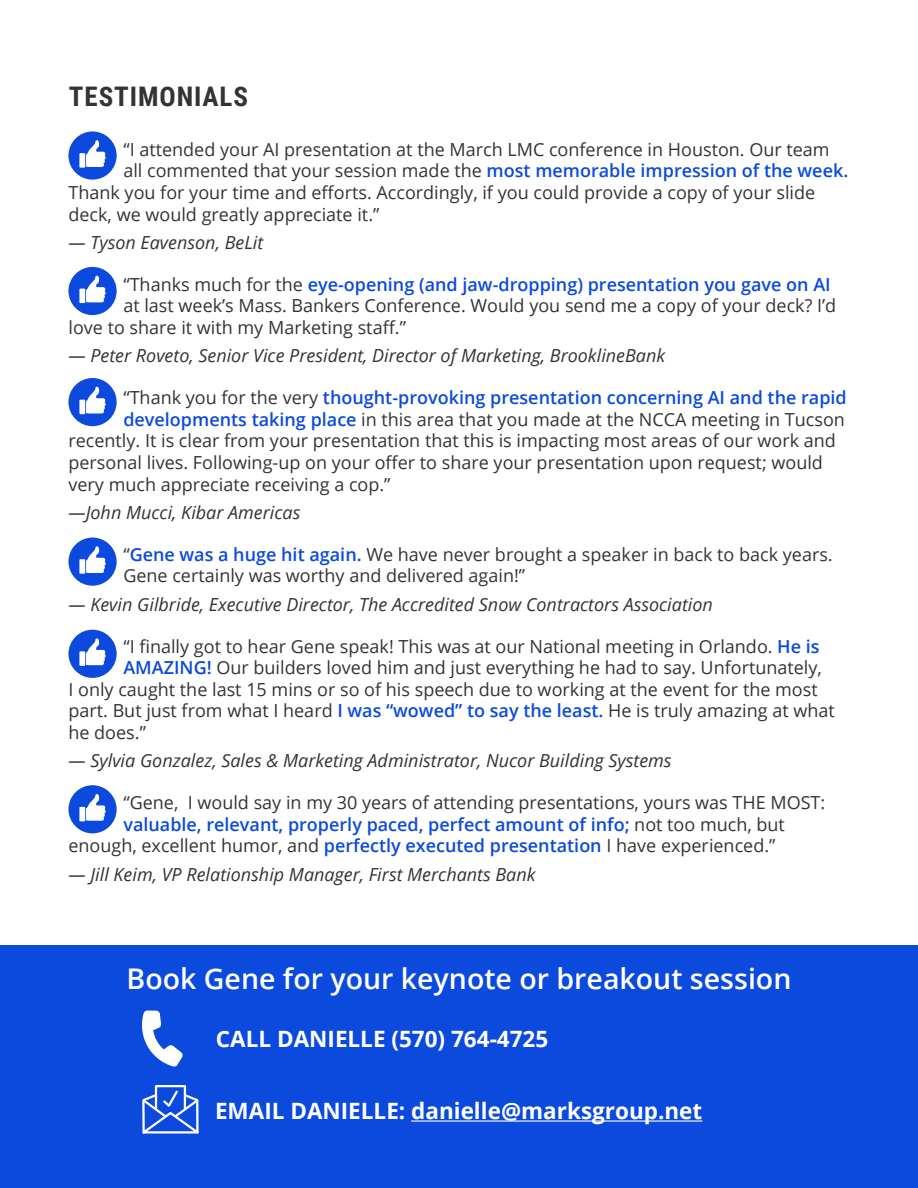
<style>
.page{position:relative;width:918px;height:1188px;background:#fff}
.page>*{position:absolute;margin:0;border:0;box-sizing:border-box;transform-origin:0 0}
.t1{font:600 28.5px "Open Sans";color:#fff}
.titles{font:700 27px "Roboto Condensed";letter-spacing:.035em;color:#333}
.t2{font:700 22.5px "Open Sans";color:#fff}
.t3{font:18px/21.6px "Open Sans";color:#333}
.t4{font:italic 18px "Open Sans";color:#333}
.t5{font:600 18px "Open Sans";color:#0b4add}
.s1{font-weight:600;color:#0b4add}
.s2{font-weight:400;color:#333}
</style>
<div class="page">
<div style="left:68px;top:131px;width:49px;height:49px;background:#0b4add;border-radius:50%"></div>
<svg style="left:79px;top:140px;width:27px;height:28px"></svg>
<div style="left:68px;top:267px;width:49px;height:48px;background:#0b4add;border-radius:50%"></div>
<svg style="left:79px;top:276px;width:27px;height:27px"></svg>
<div style="left:68px;top:378px;width:49px;height:48px;background:#0b4add;border-radius:50%"></div>
<svg style="left:79px;top:387px;width:27px;height:27px"></svg>
<div style="left:68px;top:538px;width:49px;height:48px;background:#0b4add;border-radius:50%"></div>
<svg style="left:79px;top:546px;width:27px;height:28px"></svg>
<div style="left:68px;top:630px;width:49px;height:48px;background:#0b4add;border-radius:50%"></div>
<svg style="left:79px;top:638px;width:27px;height:28px"></svg>
<div style="left:68px;top:785px;width:49px;height:48px;background:#0b4add;border-radius:50%"></div>
<svg style="left:79px;top:794px;width:27px;height:27px"></svg>
<div style="left:0;top:945px;width:918px;height:243px;background:#0b4add"></div>
<hr style="left:411px;top:1120px;width:291px;height:2px;background:#fff">
<svg style="left:142px;top:1010px;width:41px;height:57px"></svg>
<div style="left:155px;top:1085px;width:31px;height:25px;border:2px solid #fff"></div>
<svg style="left:142px;top:1089px;width:57px;height:45px"></svg>
<p class="titles" style="left:69px;top:78px;width:181px">TESTIMONIALS</p>
<p class="t3" style="left:123px;top:138px;width:708px">“I attended your AI presentation at the March LMC conference in Houston. Our team</p>
<p class="t3" style="left:123px;top:160px;width:726px">all commented that your session made the <span class="s1">most memorable impression of the week.</span></p>
<p class="t3" style="left:68px;top:181px;width:748px">Thank you for your time and efforts. Accordingly, if you could provide a copy of your slide</p>
<p class="t3" style="left:68px;top:203px;width:312px">deck, we would greatly appreciate it.”</p>
<p class="t4" style="left:68px;top:230px;width:196px">— Tyson Eavenson, BeLit</p>
<p class="t5" style="left:123px;top:272px;width:709px"><span class="s2">“Thanks much for the</span> eye-opening (and jaw-dropping) presentation you gave on AI</p>
<p class="t3" style="left:123px;top:295px;width:714px">at last week’s Mass. Bankers Conference. Would you send me a copy of your deck? I’d</p>
<p class="t3" style="left:68px;top:316px;width:339px">love to share it with my Marketing staff.”</p>
<p class="t4" style="left:68px;top:343px;width:598px">— Peter Roveto, Senior Vice President, Director of Marketing, BrooklineBank</p>
<p class="t5" style="left:123px;top:385px;width:725px"><span class="s2">“Thank you for the very</span> thought-provoking presentation concerning AI and the rapid</p>
<p class="t3" style="left:123px;top:408px;width:723px"><span class="s1">developments taking place</span> in this area that you made at the NCCA meeting in Tucson</p>
<p class="t3" style="left:68px;top:430px;width:769px">recently. It is clear from your presentation that this is impacting most areas of our work and</p>
<p class="t3" style="left:68px;top:451px;width:756px">personal lives. Following-up on your offer to share your presentation upon request; would</p>
<p class="t3" style="left:68px;top:473px;width:324px">very much appreciate receiving a cop.”</p>
<p class="t4" style="left:68px;top:500px;width:234px">—John Mucci, Kibar Americas</p>
<p class="t3" style="left:123px;top:543px;width:711px">“<span class="s1">Gene was a huge hit again.</span> We have never brought a speaker in back to back years.<br>Gene certainly was worthy and delivered again!”</p>
<p class="t4" style="left:68px;top:592px;width:646px">— Kevin Gilbride, Executive Director, The Accredited Snow Contractors Association</p>
<p class="t3" style="left:123px;top:635px;width:698px">“I finally got to hear Gene speak! This was at our National meeting in Orlando. <span class="s1">He is</span></p>
<p class="t3" style="left:123px;top:656px;width:700px"><span class="s1">AMAZING!</span> Our builders loved him and just everything he had to say. Unfortunately,</p>
<p class="t3" style="left:68px;top:678px;width:751px">I only caught the last 15 mins or so of his speech due to working at the event for the most</p>
<p class="t3" style="left:68px;top:700px;width:768px">part. But just from what I heard <span class="s1">I was “wowed” to say the least.</span> He is truly amazing at what</p>
<p class="t3" style="left:68px;top:721px;width:79px">he does.”</p>
<p class="t4" style="left:68px;top:748px;width:605px">— Sylvia Gonzalez, Sales &amp; Marketing Administrator, Nucor Building Systems</p>
<p class="t3" style="left:123px;top:791px;width:704px">“Gene, I would say in my 30 years of attending presentations, yours was THE MOST:</p>
<p class="t5" style="left:123px;top:812px;width:663px">valuable, relevant, properly paced, perfect amount of info; <span class="s2">not too much, but</span></p>
<p class="t3" style="left:68px;top:835px;width:709px">enough, excellent humor, and <span class="s1">perfectly executed presentation</span> I have experienced.”</p>
<p class="t4" style="left:68px;top:862px;width:469px">— Jill Keim, VP Relationship Manager, First Merchants Bank</p>
<p class="t1" style="left:127px;top:959px;width:666px">Book Gene for your keynote or breakout session</p>
<p class="t2" style="left:216px;top:1023px;width:334px">CALL DANIELLE (570) 764-4725</p>
<p class="t2" style="left:215px;top:1095px;width:489px">EMAIL DANIELLE: danielle@marksgroup.net</p>
</div>
